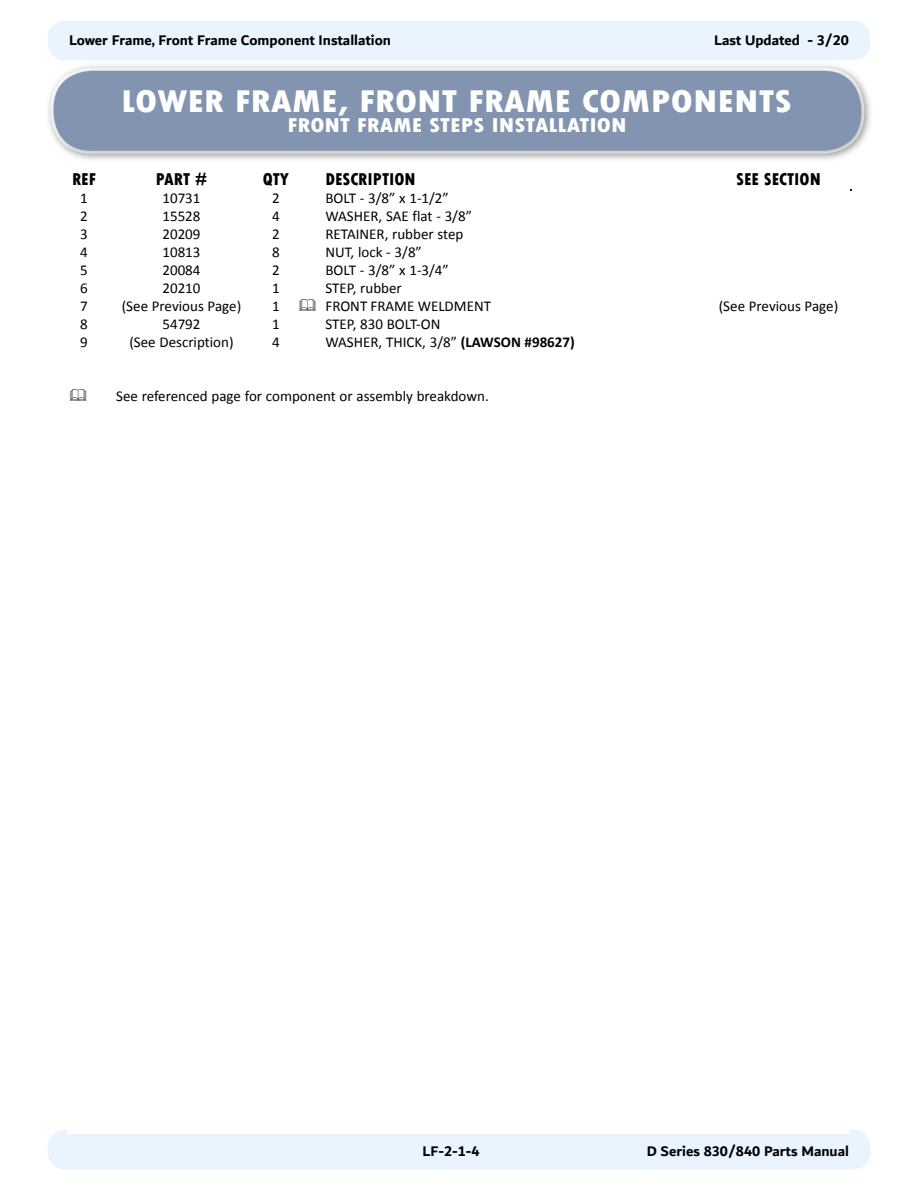
<style>
.page{position:relative;width:918px;height:1188px;background:#fff}
.page>*{position:absolute;margin:0;border:0;box-sizing:border-box;transform-origin:0 0}
.Heading_-_Parts_List{font:800 condensed 33px "Tw Cen";color:#fff;scale:1.2 1}
.Heading_-_Parts_List-2{font:800 condensed 21px "Tw Cen";color:#fff;scale:1.2 1}
.Body_-_Tabbed{font:800 condensed 18px "Tw Cen";color:#000}
.t1{font:15px "Calibri";color:#000}
.t2{font:700 15px "Dubai";color:#000}
.t3{font:700 15px "Dubai";color:#000101}
.s1{font-weight:700}
</style>
<div class="page">
<div style="left:48px;top:21px;width:822px;height:39px;background:#eaf4ff;border-radius:18px"></div>
<div style="left:48px;top:1130px;width:822px;height:40px;background:#eaf4ff;border-radius:18px"></div>
<hr style="left:69px;top:189px;width:783px;height:2px;background:#000">
<div style="left:68px;top:171px;width:782px;height:963px;background:#fff"></div>
<div style="left:47px;top:65px;width:824px;height:96px;background:#000;opacity:.28"></div>
<div style="left:54px;top:71px;width:807px;height:80px;background:#8294b0;border-radius:38px"></div>
<p class="t2" style="left:69px;top:31px;width:324px">Lower Frame, Front Frame Component Installation</p>
<p class="t2" style="left:714px;top:31px;width:136px">Last Updated - 3/20</p>
<p class="Heading_-_Parts_List" style="left:121px;top:82px;width:560px">LOWER FRAME, FRONT FRAME COMPONENTS</p>
<p class="Heading_-_Parts_List-2" style="left:288px;top:113px;width:284px">FRONT FRAME STEPS INSTALLATION</p>
<p class="Body_-_Tabbed" style="left:72px;top:168px;width:25px">REF</p>
<p class="Body_-_Tabbed" style="left:156px;top:168px;width:53px">PART #</p>
<p class="Body_-_Tabbed" style="left:263px;top:168px;width:28px">QTY</p>
<p class="Body_-_Tabbed" style="left:325px;top:168px;width:92px">DESCRIPTION</p>
<p class="Body_-_Tabbed" style="left:736px;top:168px;width:86px">SEE SECTION</p>
<p class="t1" style="left:80px;top:187px;width:9px">1</p>
<p class="t1" style="left:162px;top:187px;width:40px">10731</p>
<p class="t1" style="left:272px;top:187px;width:9px">2</p>
<p class="t1" style="left:326px;top:187px;width:125px">BOLT - 3/8” x 1-1/2”</p>
<p class="t1" style="left:80px;top:205px;width:9px">2</p>
<p class="t1" style="left:162px;top:205px;width:40px">15528</p>
<p class="t1" style="left:272px;top:205px;width:9px">4</p>
<p class="t1" style="left:326px;top:205px;width:148px">WASHER, SAE flat - 3/8”</p>
<p class="t1" style="left:80px;top:223px;width:9px">3</p>
<p class="t1" style="left:162px;top:223px;width:40px">20209</p>
<p class="t1" style="left:272px;top:223px;width:9px">2</p>
<p class="t1" style="left:326px;top:223px;width:139px">RETAINER, rubber step</p>
<p class="t1" style="left:80px;top:241px;width:9px">4</p>
<p class="t1" style="left:162px;top:241px;width:40px">10813</p>
<p class="t1" style="left:272px;top:241px;width:9px">8</p>
<p class="t1" style="left:326px;top:241px;width:98px">NUT, lock - 3/8”</p>
<p class="t1" style="left:80px;top:259px;width:9px">5</p>
<p class="t1" style="left:162px;top:259px;width:40px">20084</p>
<p class="t1" style="left:272px;top:259px;width:9px">2</p>
<p class="t1" style="left:326px;top:259px;width:125px">BOLT - 3/8” x 1-3/4”</p>
<p class="t1" style="left:80px;top:277px;width:9px">6</p>
<p class="t1" style="left:162px;top:277px;width:40px">20210</p>
<p class="t1" style="left:272px;top:277px;width:9px">1</p>
<p class="t1" style="left:326px;top:277px;width:78px">STEP, rubber</p>
<p class="t1" style="left:80px;top:295px;width:9px">7</p>
<p class="t1" style="left:122px;top:295px;width:121px">(See Previous Page)</p>
<p class="t1" style="left:272px;top:295px;width:9px">1</p>
<p class="t1" style="left:326px;top:295px;width:167px">FRONT FRAME WELDMENT</p>
<p class="t1" style="left:719px;top:295px;width:121px">(See Previous Page)</p>
<p class="t1" style="left:80px;top:313px;width:9px">8</p>
<p class="t1" style="left:162px;top:313px;width:40px">54792</p>
<p class="t1" style="left:272px;top:313px;width:9px">1</p>
<p class="t1" style="left:326px;top:313px;width:116px">STEP, 830 BOLT-ON</p>
<p class="t1" style="left:80px;top:331px;width:9px">9</p>
<p class="t1" style="left:129px;top:331px;width:106px">(See Description)</p>
<p class="t1" style="left:272px;top:331px;width:9px">4</p>
<p class="t1" style="left:326px;top:331px;width:251px">WASHER, THICK, 3/8” <span class="s1">(LAWSON #98627)</span></p>
<p class="t1" style="left:116px;top:385px;width:374px">See referenced page for component or assembly breakdown.</p>
<p class="t3" style="left:423px;top:1142px;width:59px">LF-2-1-4</p>
<p class="t3" style="left:647px;top:1142px;width:204px">D Series 830/840 Parts Manual</p>
</div>
